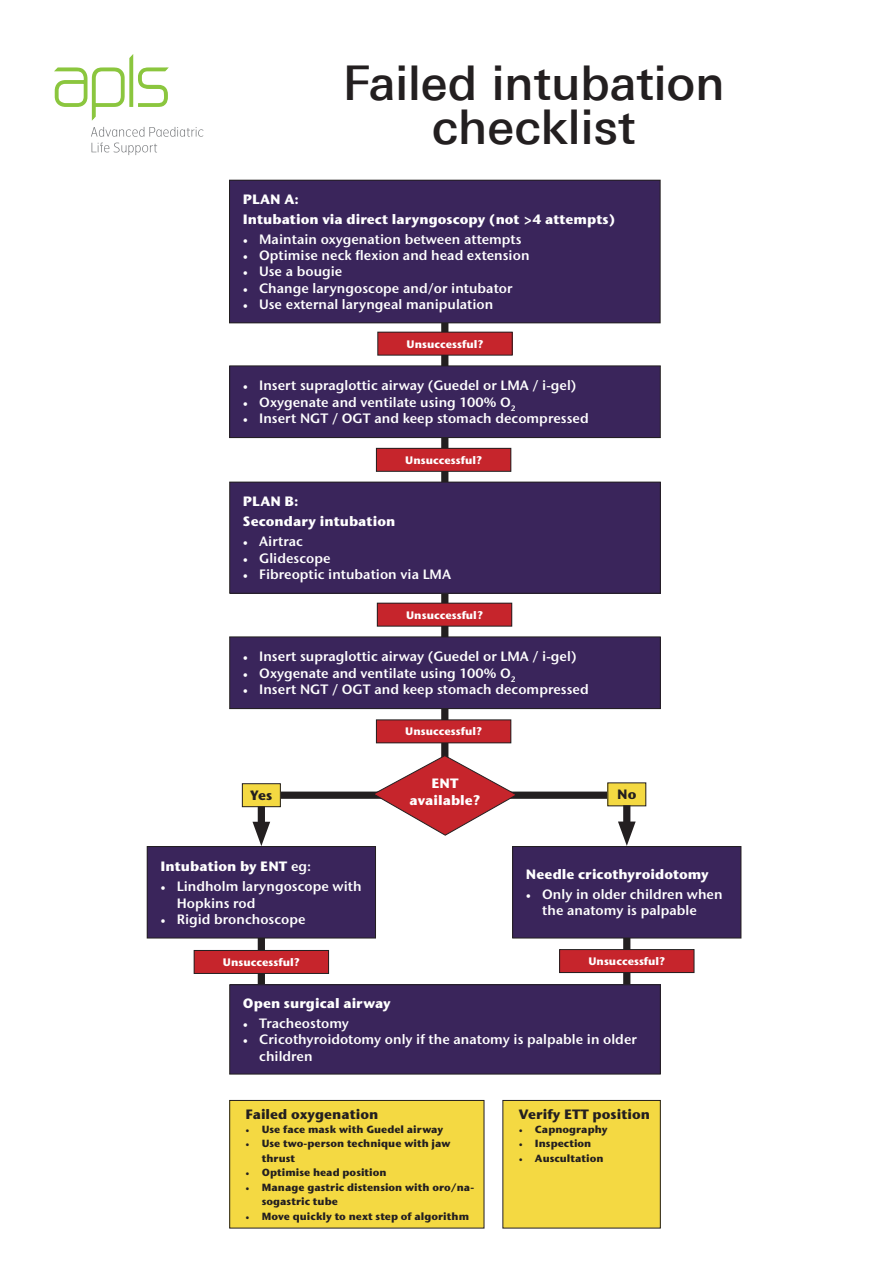
<style>
.page{position:relative;width:893px;height:1263px;background:#fff}
.page>*{position:absolute;margin:0;border:0;box-sizing:border-box;transform-origin:0 0}
.t1{font:500 48px/43.5px "Linotype Univers 530";color:#231f20;text-align:center}
.t2{font:600 13.5px/16.2px "Stone Sans ITC Std";color:#fff}
.t3{font:700 13.5px/20px "Stone Sans ITC Std";color:#fff}
.t4{font:700 13.5px "Stone Sans ITC Std";color:#231f20}
.t5{font:700 10.8px "Stone Sans ITC Std";color:#fff}
.t6{font:700 10.35px/14.4px "Stone Sans ITC Std";color:#231f20}
.s1{font-family:"Minion Pro";font-weight:400}
.s2{font-weight:600}
</style>
<div class="page">
<div style="left:441px;top:309px;width:7px;height:452px;background:#231f20"></div>
<div style="left:623px;top:925px;width:7px;height:72px;background:#231f20"></div>
<div style="left:258px;top:929px;width:7px;height:73px;background:#231f20"></div>
<div style="left:275px;top:791px;width:333px;height:8px;background:#231f20"></div>
<div style="left:230px;top:180px;width:430px;height:143px;background:#3a255b"></div>
<div style="left:229px;top:180px;width:432px;height:143px;border:1px solid #231f20"></div>
<div style="left:608px;top:783px;width:38px;height:23px;background:#f4d942"></div>
<div style="left:230px;top:366px;width:430px;height:72px;background:#3a255b"></div>
<div style="left:229px;top:365px;width:432px;height:73px;border:1px solid #231f20"></div>
<div style="left:230px;top:482px;width:430px;height:111px;background:#3a255b"></div>
<div style="left:229px;top:482px;width:432px;height:112px;border:1px solid #231f20"></div>
<div style="left:230px;top:637px;width:430px;height:72px;background:#3a255b"></div>
<div style="left:229px;top:636px;width:432px;height:73px;border:1px solid #231f20"></div>
<div style="left:623px;top:805px;width:7px;height:27px;background:#231f20"></div>
<svg style="left:618px;top:821px;width:18px;height:25px"></svg>
<svg style="left:372px;top:755px;width:146px;height:81px"></svg>
<div style="left:378px;top:332px;width:134px;height:23px;background:#c6252c"></div>
<div style="left:377px;top:332px;width:136px;height:24px;border:1px solid #231f20"></div>
<div style="left:376px;top:448px;width:135px;height:23px;background:#c6252c"></div>
<div style="left:376px;top:448px;width:135px;height:24px;border:1px solid #231f20"></div>
<div style="left:377px;top:603px;width:135px;height:23px;background:#c6252c"></div>
<div style="left:377px;top:603px;width:135px;height:24px;border:1px solid #231f20"></div>
<div style="left:376px;top:720px;width:135px;height:23px;background:#c6252c"></div>
<div style="left:242px;top:784px;width:38px;height:23px;background:#f4d942"></div>
<div style="left:242px;top:783px;width:39px;height:24px;border:1px solid #231f20"></div>
<div style="left:258px;top:806px;width:7px;height:26px;background:#231f20"></div>
<svg style="left:252px;top:822px;width:18px;height:24px"></svg>
<div style="left:147px;top:846px;width:228px;height:92px;background:#3a255b"></div>
<div style="left:147px;top:846px;width:229px;height:92px;border:1px solid #231f20"></div>
<div style="left:513px;top:846px;width:228px;height:92px;background:#3a255b"></div>
<div style="left:512px;top:846px;width:229px;height:92px;border:1px solid #231f20"></div>
<div style="left:194px;top:950px;width:135px;height:23px;background:#c6252c"></div>
<div style="left:194px;top:950px;width:135px;height:24px;border:1px solid #231f20"></div>
<div style="left:560px;top:949px;width:134px;height:23px;background:#c6252c"></div>
<div style="left:559px;top:949px;width:135px;height:24px;border:1px solid #231f20"></div>
<div style="left:230px;top:985px;width:430px;height:89px;background:#3a255b"></div>
<div style="left:229px;top:984px;width:432px;height:90px;border:1px solid #231f20"></div>
<div style="left:230px;top:1100px;width:254px;height:128px;background:#f4d942"></div>
<div style="left:229px;top:1100px;width:255px;height:128px;border:1px solid #231f20"></div>
<div style="left:503px;top:1100px;width:157px;height:128px;background:#f4d942"></div>
<div style="left:502px;top:1100px;width:159px;height:128px;border:1px solid #231f20"></div>
<svg style="left:91px;top:127px;width:112px;height:10px"></svg>
<svg style="left:92px;top:143px;width:65px;height:12px"></svg>
<svg style="left:54px;top:54px;width:115px;height:67px"></svg>
<h1 class="t1" style="left:343px;top:61px;width:384px">Failed intubation checklist</h1>
<p class="t3" style="left:243px;top:189px;width:374px">PLAN A:<br>Intubation via direct laryngoscopy (not &gt;4 attempts)</p>
<p class="t2" style="left:243px;top:231px;width:280px"><span class="s1">•</span> Maintain oxygenation between attempts</p>
<p class="t2" style="left:243px;top:247px;width:288px"><span class="s1">•</span> Optimise neck exion and head extension</p>
<p class="t2" style="left:243px;top:263px;width:101px"><span class="s1">•</span> Use a bougie</p>
<p class="t2" style="left:243px;top:280px;width:271px"><span class="s1">•</span> Change laryngoscope and/or intubator</p>
<p class="t2" style="left:243px;top:296px;width:252px"><span class="s1">•</span> Use external laryngeal manipulation</p>
<p class="t5" style="left:407px;top:337px;width:78px">Unsuccessful?</p>
<p class="t2" style="left:243px;top:377px;width:335px"><span class="s1">•</span> Insert supraglottic airway (Guedel or LMA / i-gel)</p>
<p class="t2" style="left:243px;top:394px;width:274px"><span class="s1">•</span> Oxygenate and ventilate using 100% O<sub>2</sub></p>
<p class="t2" style="left:243px;top:410px;width:347px"><span class="s1">•</span> Insert NGT / OGT and keep stomach decompressed</p>
<p class="t5" style="left:405px;top:453px;width:78px">Unsuccessful?</p>
<p class="t3" style="left:243px;top:491px;width:154px">PLAN B:<br>Secondary intubation</p>
<p class="t2" style="left:243px;top:533px;width:62px"><span class="s1">•</span> Airtrac</p>
<p class="t2" style="left:243px;top:549px;width:89px"><span class="s1">•</span> Glidescope</p>
<p class="t2" style="left:243px;top:566px;width:210px"><span class="s1">•</span> Fibreoptic intubation via LMA</p>
<p class="t5" style="left:406px;top:608px;width:78px">Unsuccessful?</p>
<p class="t2" style="left:243px;top:648px;width:335px"><span class="s1">•</span> Insert supraglottic airway (Guedel or LMA / i-gel)</p>
<p class="t2" style="left:243px;top:665px;width:274px"><span class="s1">•</span> Oxygenate and ventilate using 100% O<sub>2</sub></p>
<p class="t2" style="left:243px;top:681px;width:347px"><span class="s1">•</span> Insert NGT / OGT and keep stomach decompressed</p>
<p class="t4" style="left:250px;top:787px;width:24px">Yes</p>
<p class="t3" style="left:160px;top:856px;width:152px">Intubation by ENT <span class="s2">eg:</span></p>
<p class="t2" style="left:177px;top:878px;width:186px;text-indent:-16px"><span class="s1">•</span> Lindholm laryngoscope with<br>Hopkins rod</p>
<p class="t2" style="left:160px;top:911px;width:147px"><span class="s1">•</span> Rigid bronchoscope</p>
<p class="t5" style="left:405px;top:724px;width:78px">Unsuccessful?</p>
<p class="t3" style="left:410px;top:775px;width:72px;line-height:16.2px;text-align:center">ENT available?</p>
<p class="t4" style="left:617px;top:786px;width:21px">No</p>
<p class="t3" style="left:526px;top:864px;width:184px">Needle cricothyroidotomy</p>
<p class="t2" style="left:542px;top:886px;width:182px;text-indent:-16px"><span class="s1">•</span> Only in older children when the anatomy is palpable</p>
<p class="t5" style="left:223px;top:955px;width:78px">Unsuccessful?</p>
<p class="t5" style="left:588px;top:954px;width:78px">Unsuccessful?</p>
<p class="t3" style="left:243px;top:993px;width:149px">Open surgical airway</p>
<p class="t2" style="left:243px;top:1015px;width:108px"><span class="s1">•</span> Tracheostomy</p>
<p class="t2" style="left:259px;top:1031px;width:379px;text-indent:-16px"><span class="s1">•</span> Cricothyroidotomy only if the anatomy is palpable in older children</p>
<p class="t4" style="left:246px;top:1105px;width:135px">Failed oxygenation</p>
<p class="t6" style="left:246px;top:1122px;width:199px"><span class="s1">•</span> Use face mask with Guedel airway</p>
<p class="t6" style="left:262px;top:1136px;width:190px;text-indent:-16px"><span class="s1">•</span> Use two-person technique with jaw thrust</p>
<p class="t6" style="left:246px;top:1165px;width:143px"><span class="s1">•</span> Optimise head position</p>
<p class="t6" style="left:262px;top:1180px;width:214px;text-indent:-16px"><span class="s1">•</span> Manage gastric distension with oro/na&shy;sogastric tube</p>
<p class="t6" style="left:246px;top:1209px;width:225px"><span class="s1">•</span> Move quickly to next step of algorithm</p>
<p class="t4" style="left:519px;top:1105px;width:133px">Verify ETT position</p>
<p class="t6" style="left:519px;top:1122px;width:90px"><span class="s1">•</span> Capnography</p>
<p class="t6" style="left:519px;top:1136px;width:74px"><span class="s1">•</span> Inspection</p>
<p class="t6" style="left:519px;top:1151px;width:86px"><span class="s1">•</span> Auscultation</p>
</div>
